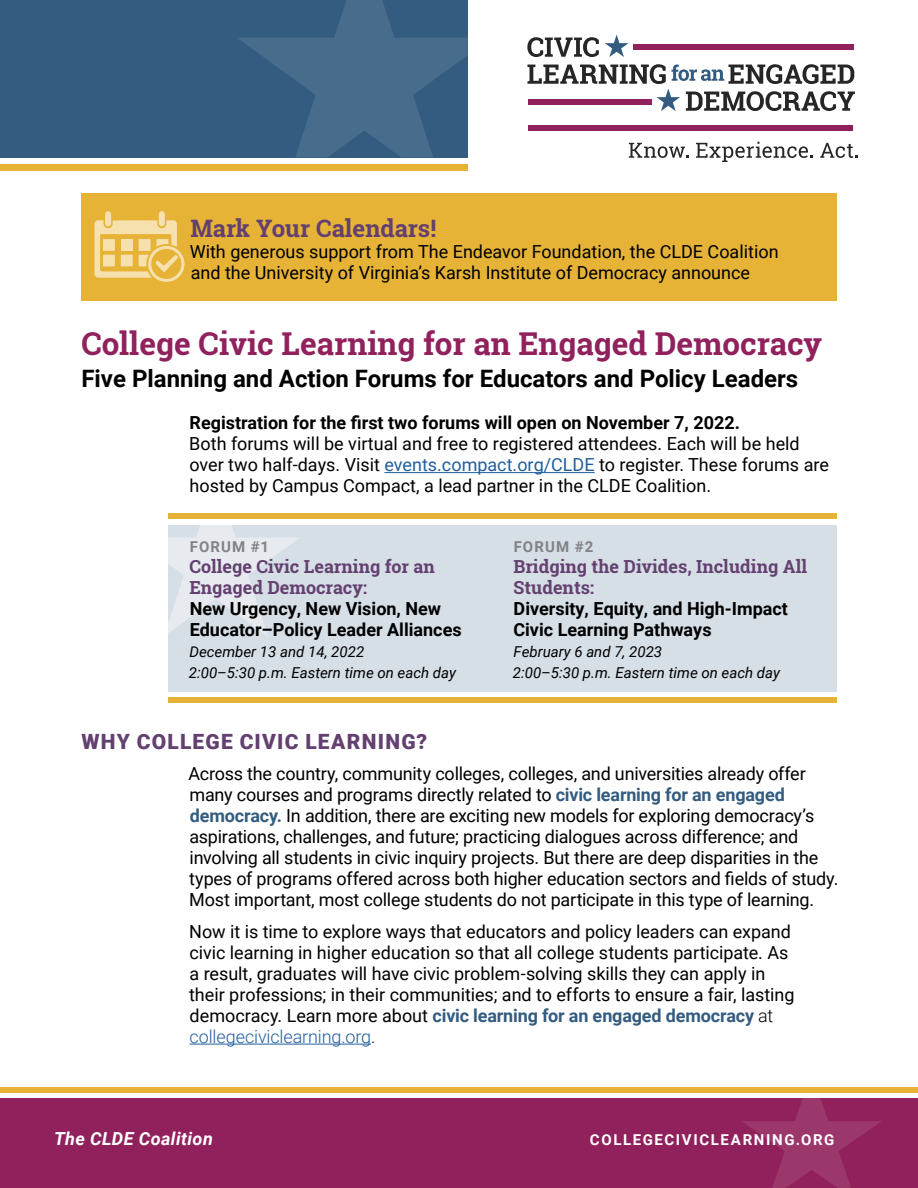
<style>
.page{position:relative;width:918px;height:1188px;background:#fff}
.page>*{position:absolute;margin:0;border:0;box-sizing:border-box;transform-origin:0 0}
.t1{font:700 31.5px "Roboto Slab";color:#91215c}
.t2{font:700 24px "Roboto";color:#000}
.t3{font:700 24px "Roboto Slab";color:#634070}
.t4{font:900 21px "Roboto";letter-spacing:.055em;color:#634070}
.t5{font:18px/21px "Roboto";letter-spacing:-.005em;color:#000}
.t6{font:700 18px/21px "Roboto";color:#000}
.t7{font:700 18px/21px "Roboto Slab";color:#634070}
.t8{font:italic 700 18px "Roboto";letter-spacing:.025em;color:#fff}
.t9{font:italic 15px/21px "Roboto";color:#000}
.t10{font:700 15px "Roboto";letter-spacing:.11em;color:#fff}
.t11{font:700 15px "Roboto";letter-spacing:.07em;color:#808285}
.s1{color:#215e9e}
.s2{font-weight:700;color:#335c80}
.s3{font-weight:300}
.s4{font-weight:300;color:#215e9e}
</style>
<div class="page">
<div style="left:168px;top:525px;width:669px;height:167px;background:#d6dee6"></div>
<svg style="left:168px;top:525px;width:132px;height:112px;background:#dee4eb"></svg>
<div style="left:0;top:1098px;width:918px;height:90px;background:#91215c"></div>
<svg style="left:742px;top:1098px;width:139px;height:90px"></svg>
<hr style="left:384px;top:472px;width:211px;height:1px;background:#215e9e">
<hr style="left:190px;top:1044px;width:181px;height:1px;background:#215e9e">
<div style="left:81px;top:194px;width:756px;height:107px;background:#e6b336"></div>
<div style="left:0;top:0;width:468px;height:158px;background:#335c80"></div>
<svg style="left:238px;top:0;width:230px;height:157px"></svg>
<svg style="left:629px;top:143px;width:59px;height:15px"></svg>
<svg style="left:696px;top:142px;width:116px;height:20px"></svg>
<svg style="left:820px;top:143px;width:37px;height:15px"></svg>
<svg style="left:527px;top:37px;width:72px;height:20px"></svg>
<svg style="left:605px;top:35px;width:23px;height:22px"></svg>
<svg style="left:527px;top:64px;width:328px;height:47px"></svg>
<div style="left:633px;top:44px;width:220px;height:6px;background:#91215c"></div>
<div style="left:528px;top:125px;width:325px;height:6px;background:#91215c"></div>
<div style="left:528px;top:99px;width:124px;height:6px;background:#91215c"></div>
<svg style="left:94px;top:211px;width:91px;height:71px;background:#edc86f"></svg>
<div style="left:0;top:165px;width:468px;height:6px;background:#e6b336"></div>
<div style="left:0;top:1087px;width:918px;height:6px;background:#e6b336"></div>
<div style="left:168px;top:513px;width:669px;height:6px;background:#e6b336"></div>
<div style="left:168px;top:697px;width:669px;height:6px;background:#e6b336"></div>
<h2 class="t3" style="left:190px;top:211px;width:247px">Mark Your Calendars!</h2>
<p class="t5" style="left:190px;top:240px;width:590px">With generous support from The Endeavor Foundation, the CLDE Coalition and the University of Virginia’s Karsh Institute of Democracy announce</p>
<h1 class="t1" style="left:82px;top:322px;width:742px">College Civic Learning for an Engaged Democracy</h1>
<h2 class="t2" style="left:81px;top:361px;width:718px">Five Planning and Action Forums for Educators and Policy Leaders</h2>
<p class="t6" style="left:190px;top:412px;width:552px">Registration for the first two forums will open on November 7, 2022.</p>
<p class="t5" style="left:189px;top:433px;width:641px">Both forums will be virtual and free to registered attendees. Each will be held over two half-days. Visit <span class="s1">events.compact.org/CLDE</span> to register. These forums are hosted by Campus Compact, a lead partner in the CLDE Coalition.</p>
<p class="t11" style="left:190px;top:536px;width:81px">FORUM #1</p>
<p class="t7" style="left:189px;top:555px;width:247px">College Civic Learning for an<br>Engaged Democracy:</p>
<p class="t6" style="left:190px;top:597px;width:273px">New Urgency, New Vision, New<br>Educator–Policy Leader Alliances</p>
<p class="t9" style="left:189px;top:640px;width:269px">December 13 and 14, 2022<br>2:00–5:30 p.m. Eastern time on each day</p>
<p class="t11" style="left:514px;top:536px;width:81px">FORUM #2</p>
<p class="t7" style="left:513px;top:555px;width:295px">Bridging the Divides, Including All<br>Students:</p>
<p class="t6" style="left:513px;top:597px;width:276px">Diversity, Equity, and High-Impact<br>Civic Learning Pathways</p>
<p class="t9" style="left:513px;top:640px;width:269px">February 6 and 7, 2023<br>2:00–5:30 p.m. Eastern time on each day</p>
<p class="t4" style="left:81px;top:727px;width:347px">WHY COLLEGE CIVIC LEARNING?</p>
<p class="t5" style="left:188px;top:763px;width:652px">Across the country, community colleges, colleges, and universities already offer many courses and programs directly related to <span class="s2">civic learning for an engaged democracy.</span> In addition, there are exciting new models for exploring democracy’s aspirations, challenges, and future; practicing dialogues across difference; and involving all students in civic inquiry projects. But there are deep disparities in the types of programs offered across both higher education sectors and fields of study.<br>Most important, most college students do not participate in this type of learning.</p>
<p class="t5" style="left:189px;top:920px;width:607px">Now it is time to explore ways that educators and policy leaders can expand civic learning in higher education so that all college students participate. As a result, graduates will have civic problem-solving skills they can apply in their professions; in their communities; and to efforts to ensure a fair, lasting democracy. Learn more about <span class="s2">civic learning for an engaged democracy</span> <span class="s3">at </span><span class="s4">collegeciviclearning.org</span><span class="s3">.</span></p>
<p class="t8" style="left:54px;top:1126px;width:160px">The CLDE Coalition</p>
<p class="t10" style="left:590px;top:1129px;width:246px">COLLEGECIVICLEARNING.ORG</p>
</div>
